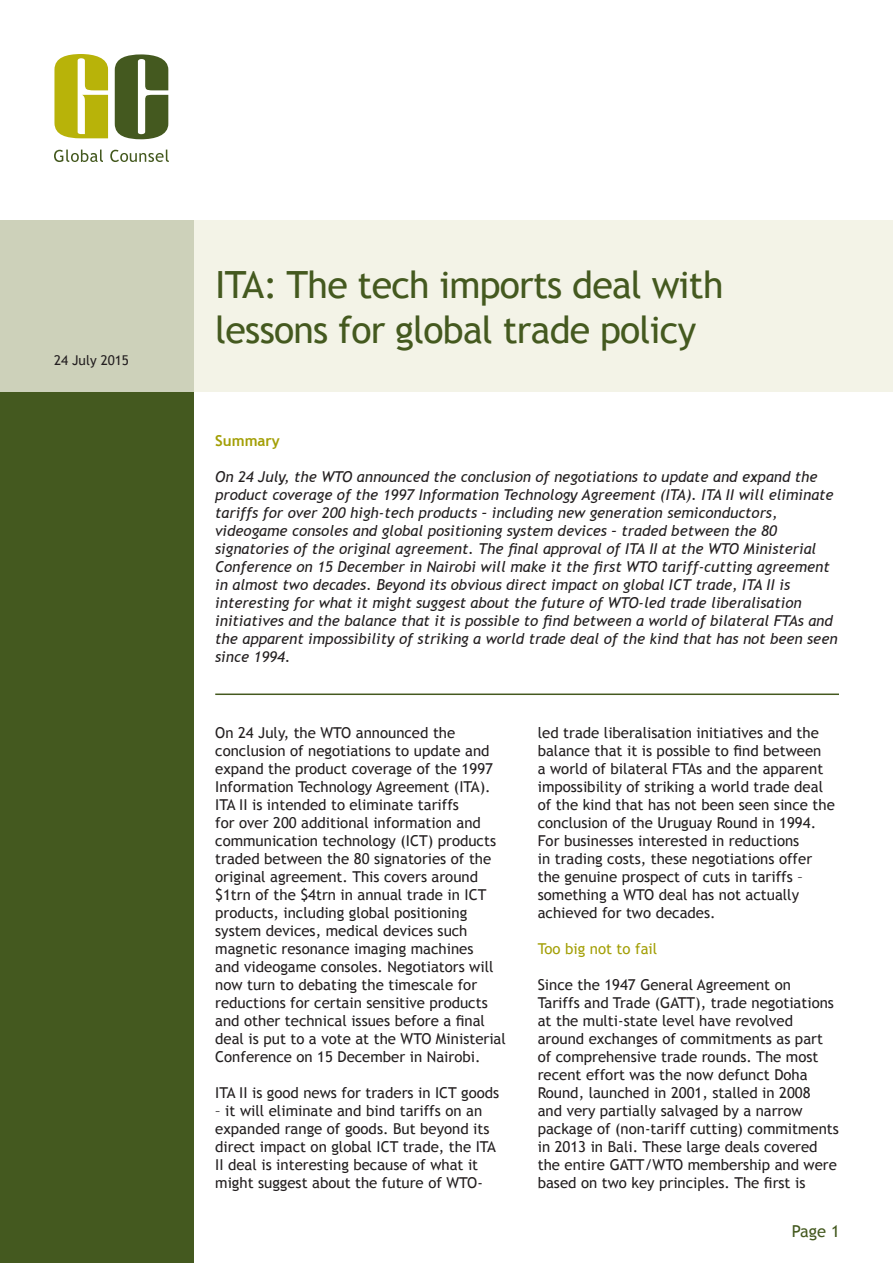
<style>
.page{position:relative;width:893px;height:1263px;background:#fff}
.page>*{position:absolute;margin:0;border:0;box-sizing:border-box;transform-origin:0 0}
.t1{font:37.5px/45px "Trebuchet MS";letter-spacing:-.02em;color:#44591f}
.t2{font:16.5px "Trebuchet MS";color:#44591f}
.Paragraph_Style_1{font:15px/18px "Trebuchet MS";color:#231f20}
.t3{font:italic 15px/18px "Trebuchet MS";color:#231f20}
.Sub-heading{font:15px "Trebuchet MS";color:#a39f06}
.t4{font:700 15px "Trebuchet MS";color:#a39f06}
.t5{font:13.5px "Trebuchet MS";color:#231f20}
</style>
<div class="page">
<div style="left:0;top:221px;width:194px;height:1042px;background:#44591f"></div>
<svg style="left:0;top:221px;width:893px;height:171px;background:#eaebdc"></svg>
<svg style="left:115px;top:54px;width:53px;height:85px"></svg>
<svg style="left:54px;top:54px;width:54px;height:84px"></svg>
<svg style="left:54px;top:150px;width:49px;height:12px"></svg>
<svg style="left:110px;top:150px;width:59px;height:12px"></svg>
<hr style="left:215px;top:693px;width:624px;height:2px;background:#44591f">
<p class="t5" style="left:54px;top:352px;width:77px">24 July 2015</p>
<p class="t1" style="left:215px;top:262px;width:510px">ITA: The tech imports deal with lessons for global trade policy</p>
<p class="t4" style="left:215px;top:431px;width:66px">Summary</p>
<p class="t3" style="left:215px;top:467px;width:624px">On 24 July, the WTO announced the conclusion of negotiations to update and expand the product coverage of the 1997 Information Technology Agreement (ITA). ITA II will eliminate tariffs for over 200 high-tech products – including new generation semiconductors, videogame consoles and global positioning system devices – traded between the 80 signatories of the original agreement. The final approval of ITA II at the WTO Ministerial Conference on 15 December in Nairobi will make it the first WTO tariff-cutting agreement in almost two decades. Beyond its obvious direct impact on global ICT trade, ITA II is interesting for what it might suggest about the future of WTO-led trade liberalisation initiatives and the balance that it is possible to find between a world of bilateral FTAs and the apparent impossibility of striking a world trade deal of the kind that has not been seen since 1994.</p>
<p class="Paragraph_Style_1" style="left:215px;top:724px;width:292px">On 24 July, the WTO announced the conclusion of negotiations to update and expand the product coverage of the 1997<br>Information Technology Agreement (ITA).<br>ITA II is intended to eliminate tariffs<br>for over 200 additional information and communication technology (ICT) products traded between the 80 signatories of the original agreement. This covers around $1trn of the $4trn in annual trade in ICT products, including global positioning system devices, medical devices such magnetic resonance imaging machines<br>and videogame consoles. Negotiators will now turn to debating the timescale for reductions for certain sensitive products and other technical issues before a final deal is put to a vote at the WTO Ministerial Conference on 15 December in Nairobi.</p>
<p class="Paragraph_Style_1" style="left:215px;top:1084px;width:286px">ITA II is good news for traders in ICT goods</p>
<p class="Paragraph_Style_1" style="left:215px;top:1102px;width:282px">– it will eliminate and bind tariffs on an expanded range of goods. But beyond its direct impact on global ICT trade, the ITA II deal is interesting because of what it might suggest about the future of WTO-</p>
<p class="Paragraph_Style_1" style="left:538px;top:724px;width:299px">led trade liberalisation initiatives and the balance that it is possible to find between<br>a world of bilateral FTAs and the apparent impossibility of striking a world trade deal of the kind that has not been seen since the conclusion of the Uruguay Round in 1994.<br>For businesses interested in reductions<br>in trading costs, these negotiations offer the genuine prospect of cuts in tariffs – something a WTO deal has not actually achieved for two decades.</p>
<p class="Sub-heading" style="left:538px;top:940px;width:121px">Too big not to fail</p>
<p class="Paragraph_Style_1" style="left:538px;top:976px;width:303px">Since the 1947 General Agreement on<br>Tariffs and Trade (GATT), trade negotiations at the multi-state level have revolved around exchanges of commitments as part of comprehensive trade rounds. The most recent effort was the now defunct Doha Round, launched in 2001, stalled in 2008<br>and very partially salvaged by a narrow package of (non-tariff cutting) commitments in 2013 in Bali. These large deals covered the entire GATT/WTO membership and were based on two key principles. The first is</p>
<p class="t2" style="left:792px;top:1221px;width:49px">Page 1</p>
</div>
